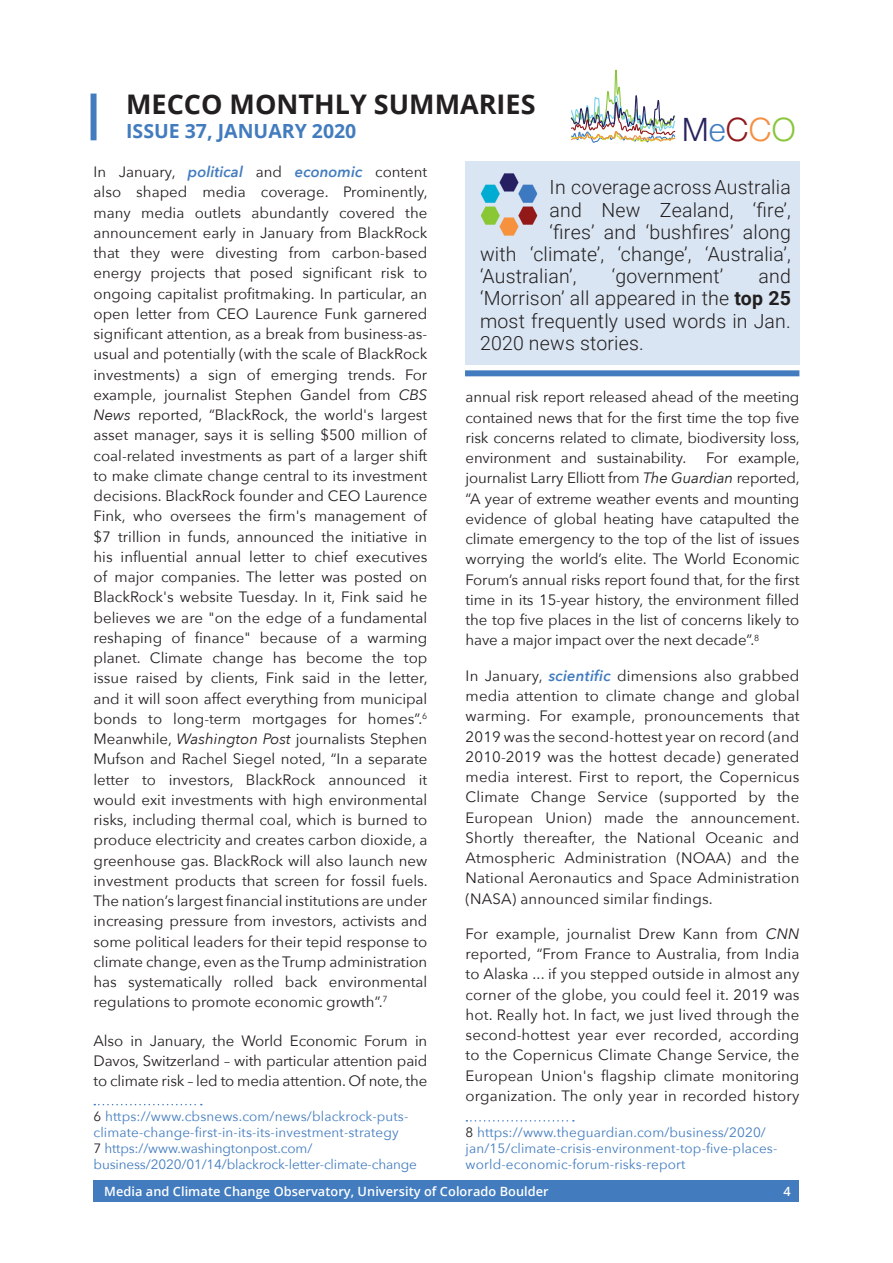
<style>
.page{position:relative;width:893px;height:1263px;background:#fff}
.page>*{position:absolute;margin:0;border:0;box-sizing:border-box;transform-origin:0 0}
.t1{font:300 32.1px "Helvetica Neue";letter-spacing:.01em;color:#27235f}
.Page_Header_-_Black{font:700 27px "Open Sans";color:#231f20}
.Pull_Quote_Text{font:300 19.5px/22.2px "Roboto";letter-spacing:.01em;color:#231f20;text-align:justify}
.Blue_Text_-_Align_Le{font:700 19.5px "Open Sans";color:#427cbf}
.Page_Body_Text_-_Bla{font:15px/20.2px "Avenir Next";letter-spacing:-.01em;color:#231f20;text-align:justify}
.t2{font:13.5px/16.2px "Avenir Next";letter-spacing:.01em;color:#427cbf}
.t3{font:13.5px/16.2px "Avenir Next";letter-spacing:-.01em;color:#427cbf}
.t4{font:600 12.75px "Open Sans";letter-spacing:.005em;color:#fff}
.s1{font-weight:600;font-style:italic;color:#427cbf}
.s2{font-style:italic}
.s3{color:#231f20}
.s4{color:#407cc0}
.s5{color:#91191c}
.s6{color:#f39044}
.s7{color:#8bc63e}
.s8{font-weight:700}
</style>
<div class="page">
<div style="left:91px;top:94px;width:6px;height:46px;background:#427cbf"></div>
<img style="left:570px;top:69px;width:106px;height:74px">
<div style="left:465px;top:370px;width:334px;height:6px;background:#427cbf"></div>
<div style="left:465px;top:161px;width:334px;height:204px;background:#d9e5f2"></div>
<img style="left:480px;top:174px;width:58px;height:62px">
<div style="left:94px;top:1180px;width:705px;height:21px;background:#427cbf"></div>
<svg style="left:466px;top:1120px;width:108px;height:1px"></svg>
<svg style="left:94px;top:1104px;width:108px;height:1px"></svg>
<p class="Page_Header_-_Black" style="left:126px;top:85px;width:411px">MECCO MONTHLY SUMMARIES</p>
<p class="Blue_Text_-_Align_Le" style="left:126px;top:117px;width:232px">ISSUE 37, JANUARY 2020</p>
<p class="Page_Body_Text_-_Bla" style="left:94px;top:161px;width:336px">In January, <span class="s1">political</span> and <span class="s1">economic</span> content also shaped media coverage. Prominently, many media outlets abundantly covered the announcement early in January from BlackRock that they were divesting from carbon-based energy projects that posed significant risk to ongoing capitalist profitmaking. In particular, an open letter from CEO Laurence Funk garnered significant attention, as a break from business-as&shy;usual and potentially (with the scale of BlackRock investments) a sign of emerging trends. For example, journalist Stephen Gandel from <span class="s2">CBS News</span> reported, “BlackRock, the world's largest asset manager, says it is selling $500 million of coal-related investments as part of a larger shift to make climate change central to its investment decisions. BlackRock founder and CEO Laurence Fink, who oversees the firm's management of $7 trillion in funds, announced the initiative in his influential annual letter to chief executives of major companies. The letter was posted on BlackRock's website Tuesday. In it, Fink said he believes we are "on the edge of a fundamental reshaping of finance" because of a warming planet. Climate change has become the top issue raised by clients, Fink said in the letter, and it will soon affect everything from municipal bonds to long-term mortgages for homes”.<sup>6<br></sup>Meanwhile, <span class="s2">Washington Post</span> journalists Stephen Mufson and Rachel Siegel noted, “In a separate letter to investors, BlackRock announced it would exit investments with high environmental risks, including thermal coal, which is burned to produce electricity and creates carbon dioxide, a greenhouse gas. BlackRock will also launch new investment products that screen for fossil fuels.<br>The nation’s largest financial institutions are under increasing pressure from investors, activists and some political leaders for their tepid response to climate change, even as the Trump administration has systematically rolled back environmental regulations to promote economic growth”.<sup>7</sup></p>
<p class="Page_Body_Text_-_Bla" style="left:94px;top:1030px;width:335px">Also in January, the World Economic Forum in Davos, Switzerland – with particular attention paid to climate risk – led to media attention. Of note, the</p>
<p class="t2" style="left:94px;top:1107px;width:316px"><span class="s3">6</span> https://www.cbsnews.com/news/blackrock-puts&shy;climate-change-first-in-its-its-investment-strategy</p>
<p class="t3" style="left:94px;top:1140px;width:325px"><span class="s3">7</span> https://www.washingtonpost.com/ business/2020/01/14/blackrock-letter-climate-change</p>
<p class="t1" style="left:682px;top:104px;width:115px">M<span class="s4">e</span><span class="s5">C</span><span class="s6">C</span><span class="s7">O</span></p>
<p class="Pull_Quote_Text" style="left:550px;top:176px;width:243px">In coverage across Australia</p>
<p class="Pull_Quote_Text" style="left:550px;top:198px;width:243px">and New Zealand, ‘fire’,</p>
<p class="Pull_Quote_Text" style="left:550px;top:220px;width:243px">‘fires’ and ‘bushfires’ along</p>
<p class="Pull_Quote_Text" style="left:480px;top:242px;width:312px">with ‘climate’, ‘change’, ‘Australia’,</p>
<p class="Pull_Quote_Text" style="left:480px;top:264px;width:98px">‘Australian’,</p>
<p class="Pull_Quote_Text" style="left:612px;top:264px;width:113px">‘government’</p>
<p class="Pull_Quote_Text" style="left:480px;top:264px;width:312px;text-indent:278px">and ‘Morrison’ all appeared in the <span class="s8">top 25 </span>most frequently used words in Jan.<br>2020 news stories.</p>
<p class="Page_Body_Text_-_Bla" style="left:466px;top:386px;width:336px">annual risk report released ahead of the meeting contained news that for the first time the top five risk concerns related to climate, biodiversity loss, environment and sustainability.</p>
<p class="Page_Body_Text_-_Bla" style="left:466px;top:447px;width:336px;text-indent:240px">For example, journalist Larry Elliott from <span class="s2">The Guardian</span> reported, “A year of extreme weather events and mounting evidence of global heating have catapulted the climate emergency to the top of the list of issues worrying the world’s elite. The World Economic Forum’s annual risks report found that, for the first time in its 15-year history, the environment filled the top five places in the list of concerns likely to have a major impact over the next decade”.<sup>8</sup></p>
<p class="Page_Body_Text_-_Bla" style="left:466px;top:665px;width:336px">In January, <span class="s1">scientific</span> dimensions also grabbed media attention to climate change and global warming. For example, pronouncements that 2019 was the second-hottest year on record (and 2010-2019 was the hottest decade) generated media interest. First to report, the Copernicus Climate Change Service (supported by the European Union) made the announcement.<br>Shortly thereafter, the National Oceanic and Atmospheric Administration (NOAA) and the National Aeronautics and Space Administration (NASA) announced similar findings.</p>
<p class="Page_Body_Text_-_Bla" style="left:466px;top:923px;width:335px">For example, journalist Drew Kann from <span class="s2">CNN </span>reported, “From France to Australia, from India to Alaska ... if you stepped outside in almost any corner of the globe, you could feel it. 2019 was hot. Really hot. In fact, we just lived through the second-hottest year ever recorded, according to the Copernicus Climate Change Service, the European Union's flagship climate monitoring organization. The only year in recorded history</p>
<p class="t2" style="left:466px;top:1124px;width:313px"><span class="s3">8</span> https://www.theguardian.com/business/2020/ jan/15/climate-crisis-environment-top-five-places&shy;world-economic-forum-risks-report</p>
<p class="t4" style="left:104px;top:1182px;width:446px">Media and Climate Change Observatory, University of Colorado Boulder</p>
<p class="t4" style="left:784px;top:1182px;width:9px">4</p>
</div>
